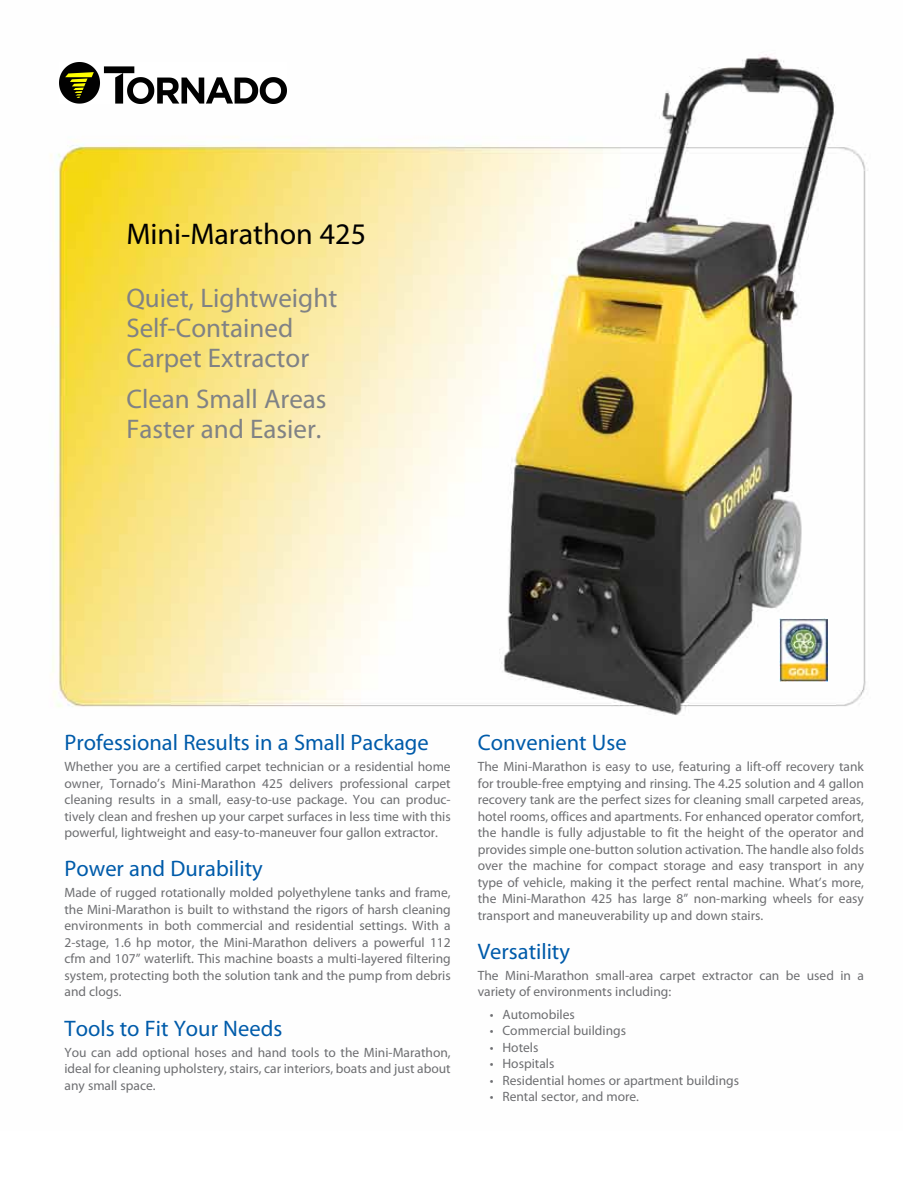
<style>
.page{position:relative;width:918px;height:1188px;background:#fff}
.page>*{position:absolute;margin:0;border:0;box-sizing:border-box;transform-origin:0 0}
.t1{font:30px "Myriad Pro";color:#000}
.t2{font:27px/30px "Myriad Pro";color:#808285}
.t3{font:22.5px "Myriad Pro";color:#005baa}
.t4{font:13.5px/16.5px "Myriad Pro";color:#6d6e71;text-align:justify}
</style>
<div class="page">
<img style="left:50px;top:54px;width:818px;height:661px">
<svg style="left:779px;top:617px;width:49px;height:66px"></svg>
<img style="left:779px;top:618px;width:49px;height:63px">
<img style="left:60px;top:62px;width:227px;height:41px">
<h1 class="t1" style="left:126px;top:216px;width:241px">Mini-Marathon 425</h1>
<h2 class="t2" style="left:126px;top:282px;width:212px">Quiet, Lightweight<br>Self-Contained<br>Carpet Extractor</h2>
<h2 class="t2" style="left:126px;top:384px;width:202px">Clean Small Areas<br>Faster and Easier.</h2>
<h3 class="t3" style="left:64px;top:729px;width:366px">Professional Results in a Small Package</h3>
<p class="t4" style="left:64px;top:758px;width:388px">Whether you are a certified carpet technician or a residential home owner, Tornado’s Mini-Marathon 425 delivers professional carpet cleaning results in a small, easy-to-use package. You can produc&shy;tively clean and freshen up your carpet surfaces in less time with this powerful, lightweight and easy-to-maneuver four gallon extractor.</p>
<h3 class="t3" style="left:64px;top:855px;width:200px">Power and Durability</h3>
<p class="t4" style="left:64px;top:884px;width:388px">Made of rugged rotationally molded polyethylene tanks and frame, the Mini-Marathon is built to withstand the rigors of harsh cleaning environments in both commercial and residential settings. With a 2-stage, 1.6 hp motor, the Mini-Marathon delivers a powerful 112 cfm and 107” waterlift. This machine boasts a multi-layered filtering system, protecting both the solution tank and the pump from debris and clogs.</p>
<h3 class="t3" style="left:64px;top:1014px;width:219px">Tools to Fit Your Needs</h3>
<p class="t4" style="left:64px;top:1044px;width:388px">You can add optional hoses and hand tools to the Mini-Marathon, ideal for cleaning upholstery, stairs, car interiors, boats and just about any small space.</p>
<h3 class="t3" style="left:478px;top:729px;width:150px">Convenient Use</h3>
<p class="t4" style="left:478px;top:758px;width:388px">The Mini-Marathon is easy to use, featuring a lift-off recovery tank for trouble-free emptying and rinsing. The 4.25 solution and 4 gallon recovery tank are the perfect sizes for cleaning small carpeted areas, hotel rooms, offices and apartments. For enhanced operator comfort, the handle is fully adjustable to fit the height of the operator and provides simple one-button solution activation. The handle also folds over the machine for compact storage and easy transport in any type of vehicle, making it the perfect rental machine. What’s more, the Mini-Marathon 425 has large 8” non-marking wheels for easy transport and maneuverability up and down stairs.</p>
<h3 class="t3" style="left:478px;top:937px;width:94px">Versatility</h3>
<p class="t4" style="left:478px;top:967px;width:388px">The Mini-Marathon small-area carpet extractor can be used in a variety of environments including:</p>
<p class="t4" style="left:490px;top:1006px;width:87px">• Automobiles</p>
<p class="t4" style="left:490px;top:1022px;width:138px">• Commercial buildings</p>
<p class="t4" style="left:490px;top:1039px;width:50px">• Hotels</p>
<p class="t4" style="left:490px;top:1055px;width:66px">• Hospitals</p>
<p class="t4" style="left:490px;top:1072px;width:251px">• Residential homes or apartment buildings</p>
<p class="t4" style="left:490px;top:1088px;width:151px">• Rental sector, and more.</p>
</div>
